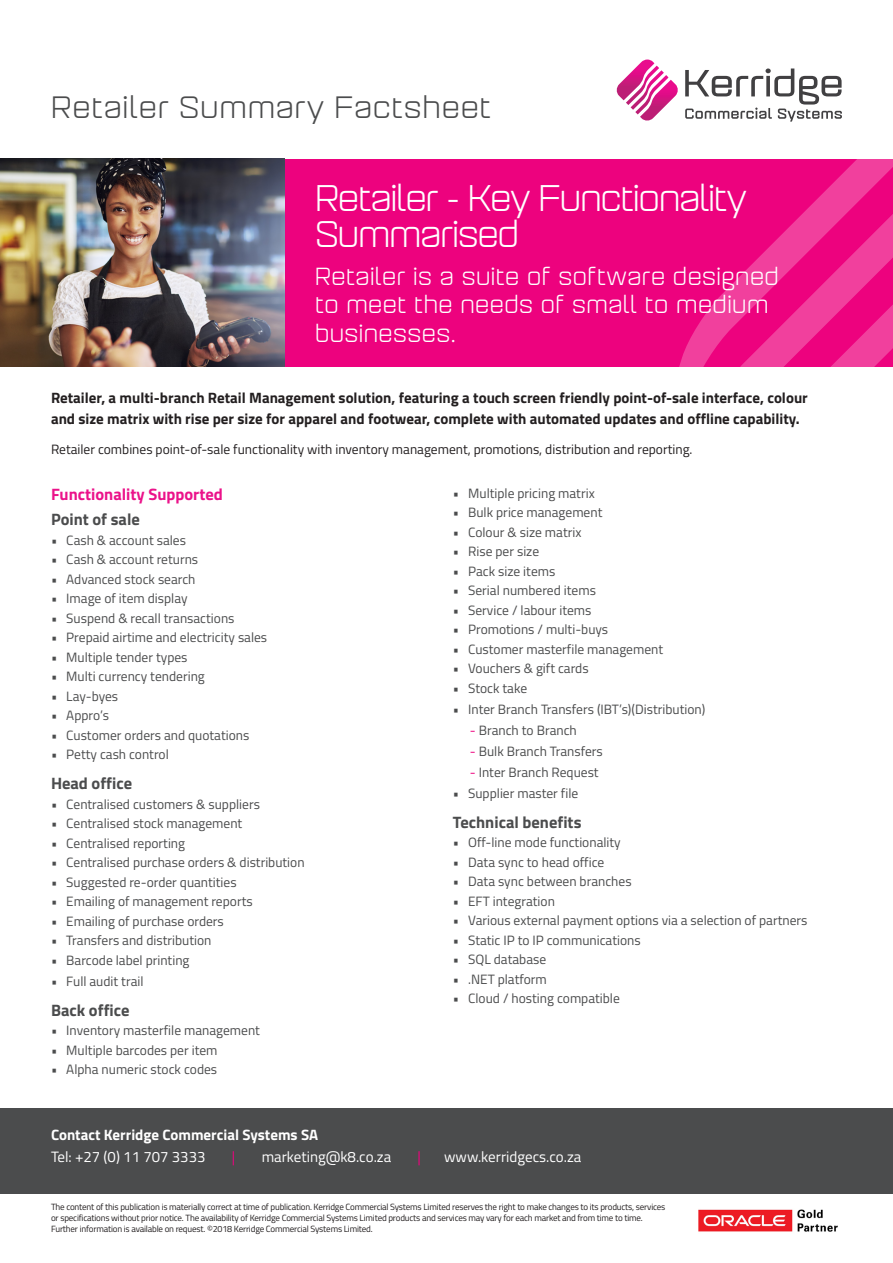
<style>
.page{position:relative;width:893px;height:1263px;background:#fff}
.page>*{position:absolute;margin:0;border:0;box-sizing:border-box;transform-origin:0 0}
.t1{font:36px "Aguda";letter-spacing:-.06em;color:#fff}
.t2{font:30px "Aguda";color:#4b4c4d}
.t3{font:24px "Aguda";letter-spacing:-.01em;color:#fff}
.t4{font:700 16.5px "Titillium";color:#4b4c4d}
.t5{font:700 16.5px "Titillium";color:#eb128a}
.t6{font:700 15px "Titillium";color:#231f20}
.t7{font:15px "Titillium";color:#fff}
.t8{font:700 15px "Titillium";color:#fff}
.t9{font:15px "Titillium";color:#ed027e}
.t10{font:13.5px "Titillium";color:#4b4c4d}
.t11{font:13.5px "Titillium";color:#231f20}
.t12{font:9px/10.8px "Titillium";letter-spacing:-.02em;color:#231f20}
.s1{color:#ed027e}
</style>
<div class="page">
<img style="left:0;top:158px;width:157px;height:209px">
<img style="left:157px;top:158px;width:46px;height:209px">
<img style="left:203px;top:158px;width:45px;height:209px">
<svg style="left:248px;top:158px;width:45px;height:209px;background:#8e688c"></svg>
<svg style="left:293px;top:59px;width:600px;height:308px;fill:#ed027e"></svg>
<img style="left:626px;top:66px;width:33px;height:39px">
<img style="left:631px;top:70px;width:33px;height:40px">
<img style="left:616px;top:60px;width:38px;height:40px">
<img style="left:635px;top:75px;width:34px;height:39px">
<img style="left:640px;top:80px;width:39px;height:41px">
<svg style="left:685px;top:69px;width:157px;height:53px"></svg>
<div style="left:0;top:1108px;width:893px;height:85px;background:#4b4c4d"></div>
<img style="left:698px;top:1209px;width:140px;height:23px">
<p class="t2" style="left:51px;top:89px;width:442px">Retailer Summary Factsheet</p>
<p class="t1" style="left:315px;top:176px;width:434px">Retailer - Key Functionality</p>
<p class="t1" style="left:315px;top:212px;width:206px">Summarised</p>
<p class="t3" style="left:315px;top:262px;width:466px">Retailer is a suite of software designed</p>
<p class="t3" style="left:315px;top:290px;width:456px">to meet the needs of small to medium</p>
<p class="t3" style="left:315px;top:319px;width:143px">businesses.</p>
<p class="t6" style="left:51px;top:387px;width:758px">Retailer, a multi-branch Retail Management solution, featuring a touch screen friendly point-of-sale interface, colour</p>
<p class="t6" style="left:51px;top:408px;width:750px">and size matrix with rise per size for apparel and footwear, complete with automated updates and offline capability.</p>
<p class="t11" style="left:51px;top:440px;width:643px">Retailer combines point-of-sale functionality with inventory management, promotions, distribution and reporting.</p>
<p class="t5" style="left:51px;top:481px;width:173px">Functionality Supported</p>
<p class="t4" style="left:51px;top:507px;width:90px">Point of sale</p>
<p class="t10" style="left:51px;top:530px;width:136px">• Cash &amp; account sales</p>
<p class="t10" style="left:51px;top:550px;width:149px">• Cash &amp; account returns</p>
<p class="t10" style="left:51px;top:569px;width:146px">• Advanced stock search</p>
<p class="t10" style="left:51px;top:589px;width:138px">• Image of item display</p>
<p class="t10" style="left:51px;top:608px;width:185px">• Suspend &amp; recall transactions</p>
<p class="t10" style="left:51px;top:628px;width:218px">• Prepaid airtime and electricity sales</p>
<p class="t10" style="left:51px;top:647px;width:138px">• Multiple tender types</p>
<p class="t10" style="left:51px;top:667px;width:155px">• Multi currency tendering</p>
<p class="t10" style="left:51px;top:686px;width:69px">• Lay-byes</p>
<p class="t10" style="left:51px;top:706px;width:60px">• Appro’s</p>
<p class="t10" style="left:51px;top:725px;width:200px">• Customer orders and quotations</p>
<p class="t10" style="left:51px;top:745px;width:119px">• Petty cash control</p>
<p class="t4" style="left:51px;top:771px;width:83px">Head office</p>
<p class="t10" style="left:51px;top:794px;width:210px">• Centralised customers &amp; suppliers</p>
<p class="t10" style="left:51px;top:814px;width:193px">• Centralised stock management</p>
<p class="t10" style="left:51px;top:833px;width:136px">• Centralised reporting</p>
<p class="t10" style="left:51px;top:853px;width:255px">• Centralised purchase orders &amp; distribution</p>
<p class="t10" style="left:51px;top:872px;width:187px">• Suggested re-order quantities</p>
<p class="t10" style="left:51px;top:892px;width:203px">• Emailing of management reports</p>
<p class="t10" style="left:51px;top:911px;width:174px">• Emailing of purchase orders</p>
<p class="t10" style="left:51px;top:931px;width:162px">• Transfers and distribution</p>
<p class="t10" style="left:51px;top:950px;width:140px">• Barcode label printing</p>
<p class="t10" style="left:51px;top:971px;width:94px">• Full audit trail</p>
<p class="t4" style="left:51px;top:997px;width:80px">Back office</p>
<p class="t10" style="left:51px;top:1021px;width:210px">• Inventory masterfile management</p>
<p class="t10" style="left:51px;top:1040px;width:168px">• Multiple barcodes per item</p>
<p class="t10" style="left:51px;top:1060px;width:168px">• Alpha numeric stock codes</p>
<p class="t10" style="left:453px;top:483px;width:143px">• Multiple pricing matrix</p>
<p class="t10" style="left:453px;top:502px;width:151px">• Bulk price management</p>
<p class="t10" style="left:453px;top:522px;width:130px">• Colour &amp; size matrix</p>
<p class="t10" style="left:453px;top:541px;width:88px">• Rise per size</p>
<p class="t10" style="left:453px;top:561px;width:104px">• Pack size items</p>
<p class="t10" style="left:453px;top:580px;width:145px">• Serial numbered items</p>
<p class="t10" style="left:453px;top:600px;width:140px">• Service / labour items</p>
<p class="t10" style="left:453px;top:619px;width:157px">• Promotions / multi-buys</p>
<p class="t10" style="left:453px;top:639px;width:212px">• Customer masterfile management</p>
<p class="t10" style="left:453px;top:658px;width:137px">• Vouchers &amp; gift cards</p>
<p class="t10" style="left:453px;top:678px;width:76px">• Stock take</p>
<p class="t10" style="left:453px;top:699px;width:254px">• Inter Branch Transfers (IBT’s)(Distribution)</p>
<p class="t10" style="left:470px;top:720px;width:108px"><span class="s1">-</span> Branch to Branch</p>
<p class="t10" style="left:470px;top:741px;width:135px"><span class="s1">-</span> Bulk Branch Transfers</p>
<p class="t10" style="left:470px;top:762px;width:130px"><span class="s1">-</span> Inter Branch Request</p>
<p class="t10" style="left:453px;top:783px;width:127px">• Supplier master file</p>
<p class="t4" style="left:453px;top:809px;width:130px">Technical benefits</p>
<p class="t10" style="left:453px;top:832px;width:169px">• Off-line mode functionality</p>
<p class="t10" style="left:453px;top:852px;width:153px">• Data sync to head office</p>
<p class="t10" style="left:453px;top:871px;width:180px">• Data sync between branches</p>
<p class="t10" style="left:453px;top:891px;width:104px">• EFT integration</p>
<p class="t10" style="left:453px;top:910px;width:356px">• Various external payment options via a selection of partners</p>
<p class="t10" style="left:453px;top:930px;width:189px">• Static IP to IP communications</p>
<p class="t10" style="left:453px;top:949px;width:95px">• SQL database</p>
<p class="t10" style="left:453px;top:969px;width:96px">• .NET platform</p>
<p class="t10" style="left:453px;top:988px;width:169px">• Cloud / hosting compatible</p>
<p class="t8" style="left:51px;top:1123px;width:269px">Contact Kerridge Commercial Systems SA</p>
<p class="t7" style="left:51px;top:1146px;width:156px">Tel: +27 (0) 11 707 3333</p>
<p class="t9" style="left:232px;top:1146px;width:5px">|</p>
<p class="t7" style="left:262px;top:1146px;width:131px">marketing@k8.co.za</p>
<p class="t9" style="left:418px;top:1146px;width:5px">|</p>
<p class="t7" style="left:444px;top:1146px;width:139px">www.kerridgecs.co.za</p>
<p class="t12" style="left:51px;top:1201px;width:616px">The content of this publication is materially correct at time of publication. Kerridge Commercial Systems Limited reserves the right to make changes to its products, services or specifications without prior notice. The availability of Kerridge Commercial Systems Limited products and services may vary for each market and from time to time.<br>Further information is available on request. ©2018 Kerridge Commercial Systems Limited.</p>
</div>
